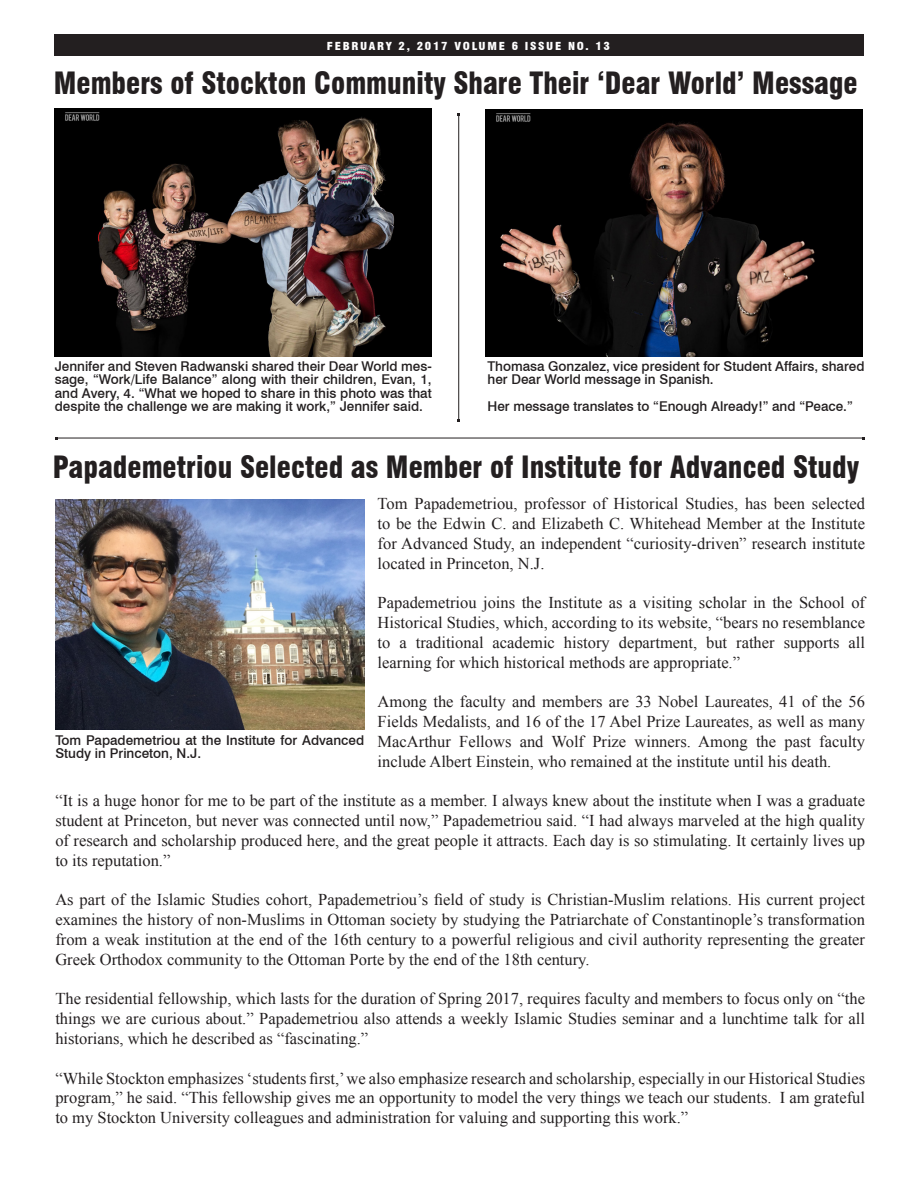
<style>
.page{position:relative;width:918px;height:1188px;background:#fff}
.page>*{position:absolute;margin:0;border:0;box-sizing:border-box;transform-origin:0 0}
.t1{font:900 condensed 30px "Swiss 721 BT";color:#231f20;scale:.95 1}
.t2{font:16.5px/19.8px "Times New Roman";color:#231f20;text-align:justify}
.t3{font:500 13.5px/13.5px "Swiss 721 BT";color:#231f20}
.t4{font:900 condensed 10.8px "Swiss 721 BT";letter-spacing:.145em;color:#fff;scale:1.11 1}
</style>
<div class="page">
<div style="left:54px;top:34px;width:810px;height:22px;background:#231f20"></div>
<img style="left:55px;top:500px;width:309px;height:230px">
<img style="left:55px;top:109px;width:377px;height:248px">
<img style="left:486px;top:109px;width:377px;height:248px">
<hr style="left:458px;top:115px;width:1px;height:306px;background:#231f20">
<hr style="left:57px;top:438px;width:807px;height:1px;background:#231f20">
<p class="t4" style="left:327px;top:39px;width:257px">FEBRUARY 2, 2017 VOLUME 6 ISSUE NO. 13</p>
<p class="t1" style="left:54px;top:65px;width:848px">Members of Stockton Community Share Their ‘Dear World’ Message</p>
<p class="t3" style="left:55px;top:359px;width:379px;text-align:justify">Jennifer and Steven Radwanski shared their Dear World mes&shy;sage, “Work/Life Balance” along with their children, Evan, 1, and Avery, 4. “What we hoped to share in this photo was that despite the challenge we are making it work,” Jennifer said.</p>
<p class="t3" style="left:487px;top:359px;width:379px">Thomasa Gonzalez, vice president for Student Affairs, shared her Dear World message in Spanish.</p>
<p class="t3" style="left:487px;top:400px;width:367px">Her message translates to “Enough Already!” and “Peace.”</p>
<p class="t1" style="left:53px;top:450px;width:850px">Papademetriou Selected as Member of Institute for Advanced Study</p>
<p class="t2" style="left:378px;top:494px;width:489px">Tom Papademetriou, professor of Historical Studies, has been selected to be the Edwin C. and Elizabeth C. Whitehead Member at the Institute for Advanced Study, an independent “curiosity-driven” research institute located in Princeton, N.J.</p>
<p class="t2" style="left:378px;top:593px;width:489px">Papademetriou joins the Institute as a visiting scholar in the School of Historical Studies, which, according to its website, “bears no resemblance to a traditional academic history department, but rather supports all learning for which historical methods are appropriate.”</p>
<p class="t2" style="left:378px;top:692px;width:489px">Among the faculty and members are 33 Nobel Laureates, 41 of the 56<br>Fields Medalists, and 16 of the 17 Abel Prize Laureates, as well as many MacArthur Fellows and Wolf Prize winners. Among the past faculty include Albert Einstein, who remained at the institute until his death.</p>
<p class="t2" style="left:55px;top:791px;width:811px">“It is a huge honor for me to be part of the institute as a member. I always knew about the institute when I was a graduate student at Princeton, but never was connected until now,” Papademetriou said. “I had always marveled at the high quality of research and scholarship produced here, and the great people it attracts. Each day is so stimulating. It certainly lives up to its reputation.”</p>
<p class="t2" style="left:55px;top:890px;width:811px">As part of the Islamic Studies cohort, Papademetriou’s field of study is Christian-Muslim relations. His current project examines the history of non-Muslims in Ottoman society by studying the Patriarchate of Constantinople’s transformation from a weak institution at the end of the 16th century to a powerful religious and civil authority representing the greater Greek Orthodox community to the Ottoman Porte by the end of the 18th century.</p>
<p class="t2" style="left:55px;top:989px;width:811px">The residential fellowship, which lasts for the duration of Spring 2017, requires faculty and members to focus only on “the things we are curious about.” Papademetriou also attends a weekly Islamic Studies seminar and a lunchtime talk for all historians, which he described as “fascinating.”</p>
<p class="t2" style="left:55px;top:1068px;width:811px">“While Stockton emphasizes ‘students first,’ we also emphasize research and scholarship, especially in our Historical Studies program,” he said. “This fellowship gives me an opportunity to model the very things we teach our students. I am grateful to my Stockton University colleagues and administration for valuing and supporting this work.”</p>
<p class="t3" style="left:55px;top:733px;width:310px">Tom Papademetriou at the Institute for Advanced<br>Study in Princeton, N.J.</p>
</div>
